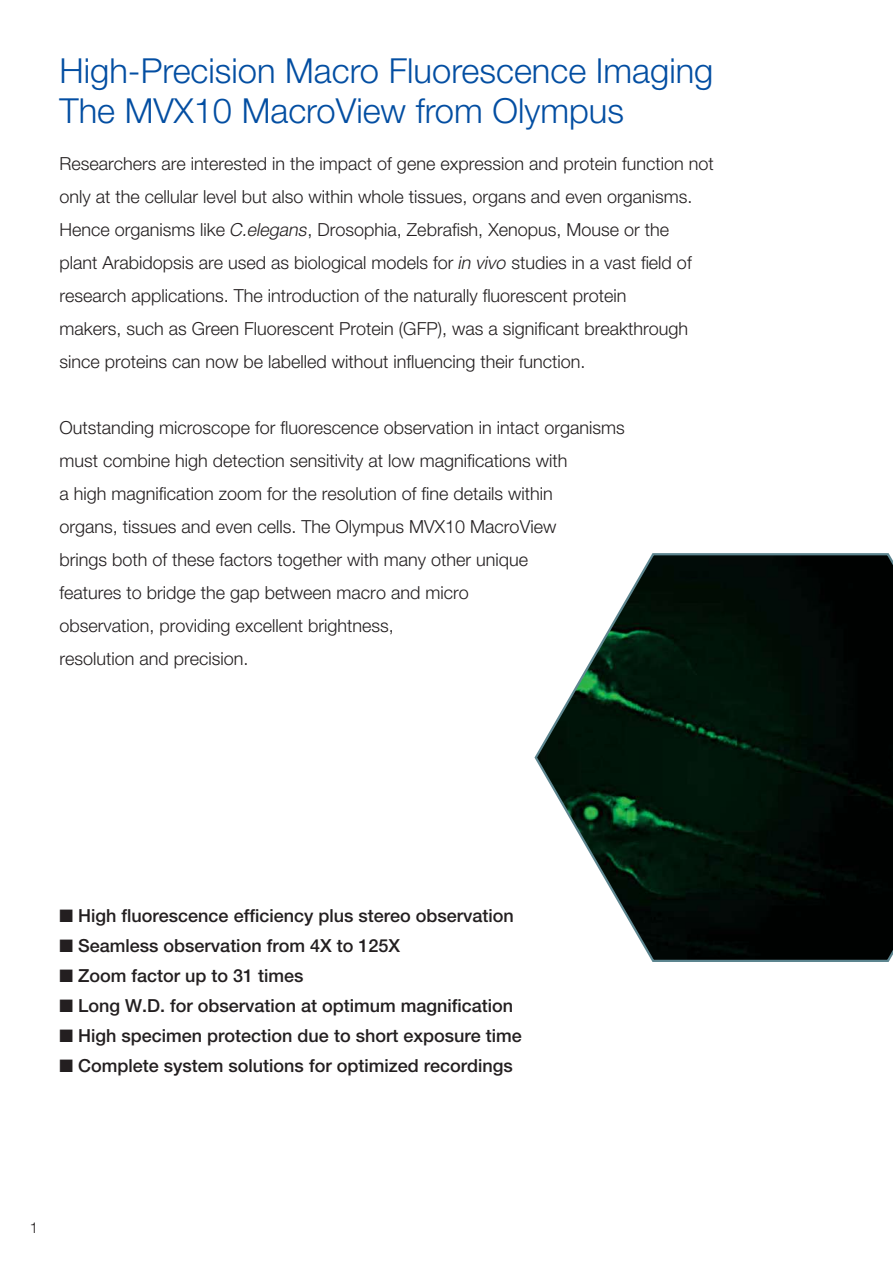
<style>
.page{position:relative;width:893px;height:1263px;background:#fff}
.page>*{position:absolute;margin:0;border:0;box-sizing:border-box;transform-origin:0 0}
.t1{font:300 34.5px/40.5px "Helvetica Neue LT Std";color:#034ea2}
.t2{font:300 18px/33px "Helvetica Neue LT Std";color:#231f20}
.t3{font:500 18px "Helvetica Neue LT Std";color:#231f20}
.t4{font:300 15px "Helvetica Neue LT Std";color:#231f20}
.s1{font-style:italic}
</style>
<div class="page">
<svg style="left:534px;top:553px;width:359px;height:409px"></svg>
<h1 class="t1" style="left:60px;top:55px;width:655px">High-Precision Macro Fluorescence Imaging<br>The MVX10 MacroView from Olympus</h1>
<p class="t2" style="left:60px;top:149px;width:656px">Researchers are interested in the impact of gene expression and protein function not only at the cellular level but also within whole tissues, organs and even organisms.<br>Hence organisms like <span class="s1">C.elegans</span>, Drosophia, Zebrafish, Xenopus, Mouse or the<br>plant Arabidopsis are used as biological models for <span class="s1">in vivo</span> studies in a vast field of research applications. The introduction of the naturally fluorescent protein<br>makers, such as Green Fluorescent Protein (GFP), was a significant breakthrough since proteins can now be labelled without influencing their function.</p>
<p class="t2" style="left:60px;top:413px;width:567px">Outstanding microscope for fluorescence observation in intact organisms must combine high detection sensitivity at low magnifications with<br>a high magnification zoom for the resolution of fine details within<br>organs, tissues and even cells. The Olympus MVX10 MacroView<br>brings both of these factors together with many other unique<br>features to bridge the gap between macro and micro<br>observation, providing excellent brightness,<br>resolution and precision.</p>
<p class="t3" style="left:60px;top:909px;width:456px">■ High fluorescence efficiency plus stereo observation</p>
<p class="t3" style="left:60px;top:939px;width:342px">■ Seamless observation from 4X to 125X</p>
<p class="t3" style="left:60px;top:969px;width:246px">■ Zoom factor up to 31 times</p>
<p class="t3" style="left:60px;top:999px;width:455px">■ Long W.D. for observation at optimum magnification</p>
<p class="t3" style="left:60px;top:1029px;width:464px">■ High specimen protection due to short exposure time</p>
<p class="t3" style="left:60px;top:1059px;width:455px">■ Complete system solutions for optimized recordings</p>
<p class="t4" style="left:30px;top:1222px;width:10px">1</p>
</div>
